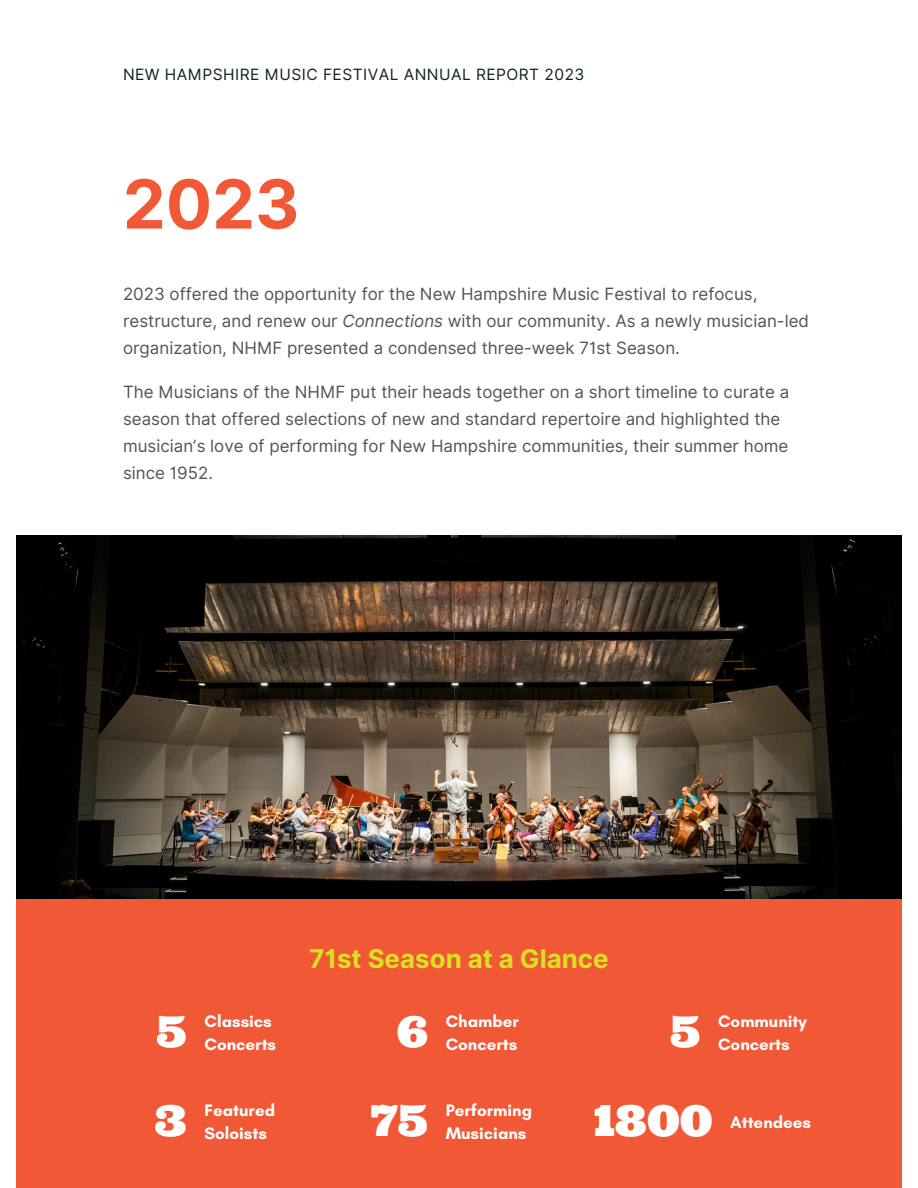
<style>
.page{position:relative;width:918px;height:1188px;background:#fff}
.page>*{position:absolute;margin:0;border:0;box-sizing:border-box;transform-origin:0 0}
.t1{font:700 67.8px "Inter";color:#f15835}
.t2{font:42.9px "Ultra";color:#fff}
.t3{font:700 25.95px "Inter";color:#dbe120}
.t4{font:16.95px/27px "Inter";color:#545454}
.t5{font:700 16.95px/22.6px "Glacial Indifference";color:#fff}
.t6{font:15.6px "Inter";letter-spacing:.03em;color:#102226}
.s1{font-style:italic}
</style>
<div class="page">
<img style="left:16px;top:535px;width:885px;height:364px">
<div style="left:16px;top:899px;width:886px;height:289px;background:#f15835"></div>
<h3 class="t6" style="left:123px;top:65px;width:463px">NEW HAMPSHIRE MUSIC FESTIVAL ANNUAL REPORT 2023</h3>
<h1 class="t1" style="left:123px;top:163px;width:178px">2023</h1>
<p class="t4" style="left:123px;top:280px;width:688px">2023 offered the opportunity for the New Hampshire Music Festival to refocus, restructure, and renew our <span class="s1">Connections</span> with our community. As a newly musician-led organization, NHMF presented a condensed three-week 71st Season.</p>
<p class="t4" style="left:123px;top:378px;width:668px">The Musicians of the NHMF put their heads together on a short timeline to curate a season that offered selections of new and standard repertoire and highlighted the musician’s love of performing for New Hampshire communities, their summer home since 1952.</p>
<p class="t2" style="left:157px;top:1004px;width:32px">5</p>
<h5 class="t5" style="left:205px;top:1010px;width:73px">Classics<br>Concerts</h5>
<p class="t2" style="left:155px;top:1093px;width:34px">3</p>
<h5 class="t5" style="left:205px;top:1099px;width:72px">Featured<br>Soloists</h5>
<p class="t3" style="left:309px;top:943px;width:301px">71st Season at a Glance</p>
<p class="t2" style="left:397px;top:1004px;width:33px">6</p>
<h5 class="t5" style="left:446px;top:1010px;width:75px">Chamber<br>Concerts</h5>
<h2 class="t2" style="left:670px;top:1004px;width:32px">5</h2>
<h5 class="t5" style="left:718px;top:1010px;width:90px">Community<br>Concerts</h5>
<p class="t2" style="left:371px;top:1093px;width:59px">75</p>
<h5 class="t5" style="left:446px;top:1099px;width:88px">Performing<br>Musicians</h5>
<p class="t2" style="left:594px;top:1093px;width:121px">1800</p>
<h5 class="t5" style="left:730px;top:1111px;width:82px">Attendees</h5>
</div>
